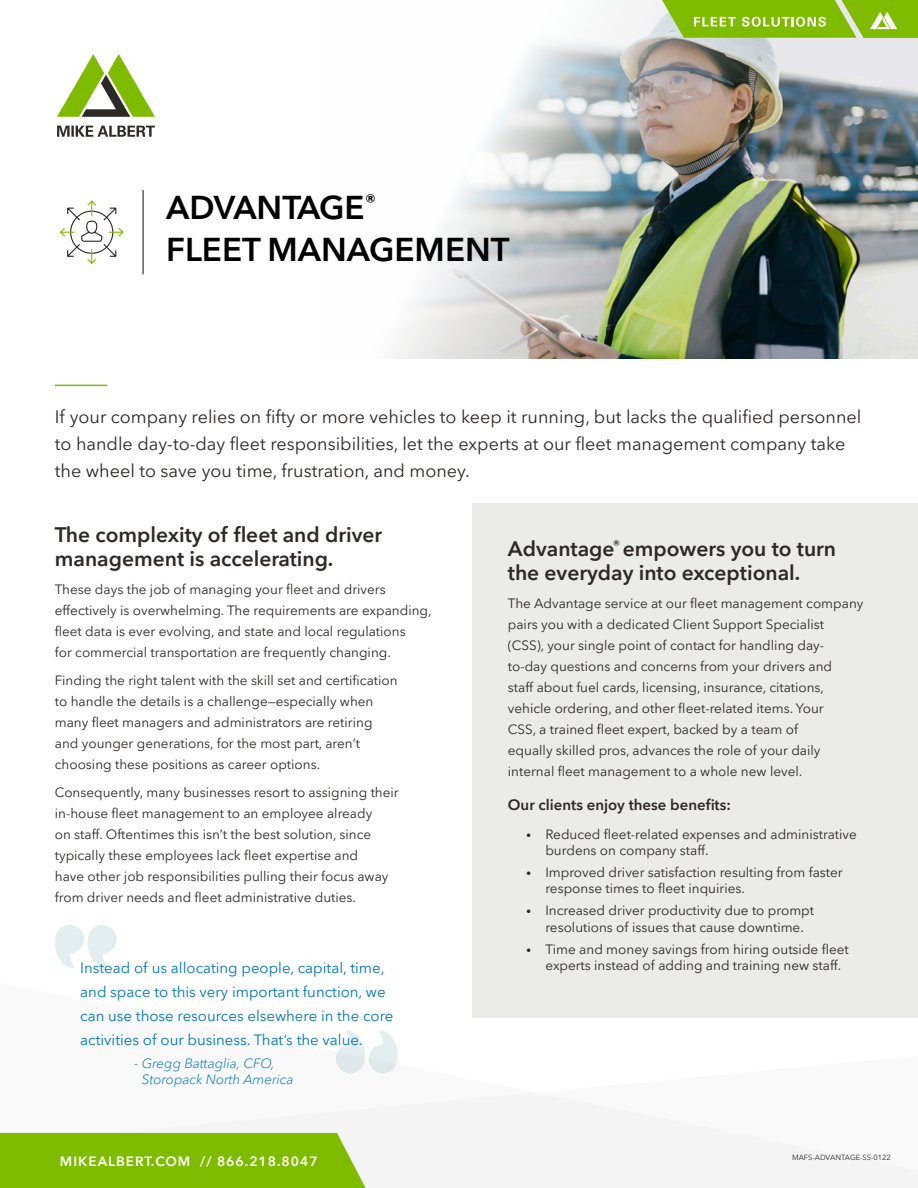
<style>
.page{position:relative;width:918px;height:1188px;background:#fff}
.page>*{position:absolute;margin:0;border:0;box-sizing:border-box;transform-origin:0 0}
.t1{font:600 33px "Avenir Next LT Pro";color:#000}
.grey_paragraph{font:600 21px/24px "Avenir Next LT Pro";color:#2c2927}
.Lead_paragraph{font:18px/27px "Avenir Next LT Pro";color:#2c2927}
.t2{font:15px/24px "Avenir Next LT Pro";color:#0075be}
.grey_paragraph-2{font:600 15px "Avenir Next LT Pro";color:#2c2927}
.grey_paragraph-3{font:13.5px/21px "Avenir Next LT Pro";color:#2c2927}
.t3{font:italic 300 13.5px/16.2px "Avenir Next LT Pro";color:#0075be}
.white_paragraph{font:600 13.5px "Avenir Next LT Pro";letter-spacing:.075em;color:#fff}
.t4{font:7.5px "Avenir Next LT Pro";color:#2c2927}
.s1{font-family:"Brandon Grotesque";font-size:16.5px}
</style>
<div class="page">
<img style="left:393px;top:0;width:525px;height:358px">
<div style="left:472px;top:503px;width:446px;height:514px;background:#ebebea"></div>
<hr style="left:143px;top:190px;width:1px;height:84px;background:#2c2927">
<svg style="left:60px;top:200px;width:64px;height:64px"></svg>
<hr style="left:55px;top:385px;width:52px;height:1px;background:#7fbb00">
<svg style="left:55px;top:925px;width:62px;height:43px"></svg>
<svg style="left:336px;top:1030px;width:62px;height:44px"></svg>
<svg style="left:57px;top:54px;width:98px;height:63px"></svg>
<svg style="left:57px;top:126px;width:98px;height:11px"></svg>
<svg style="left:662px;top:0;width:256px;height:38px;background:#90c325"></svg>
<div style="left:0;top:1133px;width:366px;height:55px;background:#7fbb00"></div>
<h1 class="t1" style="left:166px;top:187px;width:212px">ADVANTAGE<sup>®</sup></h1>
<h1 class="t1" style="left:166px;top:229px;width:345px">FLEET MANAGEMENT</h1>
<p class="Lead_paragraph" style="left:55px;top:404px;width:808px">If your company relies on fifty or more vehicles to keep it running, but lacks the qualified personnel to handle day-to-day fleet responsibilities, let the experts at our fleet management company take the wheel to save you time, frustration, and money.</p>
<h2 class="grey_paragraph" style="left:55px;top:523px;width:329px">The complexity of fleet and driver management is accelerating.</h2>
<p class="grey_paragraph-3" style="left:55px;top:579px;width:378px">These days the job of managing your fleet and drivers effectively is overwhelming. The requirements are expanding, fleet data is ever evolving, and state and local regulations<br>for commercial transportation are frequently changing.</p>
<p class="grey_paragraph-3" style="left:55px;top:670px;width:344px">Finding the right talent with the skill set and certification to handle the details is a challenge—especially when many fleet managers and administrators are retiring and younger generations, for the most part, aren’t choosing these positions as career options.</p>
<p class="grey_paragraph-3" style="left:55px;top:781px;width:345px">Consequently, many businesses resort to assigning their in-house fleet management to an employee already<br>on staff. Oftentimes this isn’t the best solution, since typically these employees lack fleet expertise and<br>have other job responsibilities pulling their focus away from driver needs and fleet administrative duties.</p>
<p class="t2" style="left:80px;top:956px;width:315px">Instead of us allocating people, capital, time, and space to this very important function, we can use those resources elsewhere in the core activities of our business. That’s the value.</p>
<p class="t3" style="left:142px;top:1055px;width:153px;text-indent:-8px">- Gregg Battaglia, CFO,<br>Storopack North America</p>
<p class="white_paragraph" style="left:60px;top:1153px;width:259px">MIKEALBERT.COM // 866.218.8047</p>
<p class="grey_paragraph" style="left:508px;top:536px;width:330px">Advantage<sup>®</sup> empowers you to turn the everyday into exceptional.</p>
<p class="grey_paragraph-3" style="left:508px;top:592px;width:357px">The Advantage service at our fleet management company pairs you with a dedicated Client Support Specialist (CSS), your single point of contact for handling day&shy;to-day questions and concerns from your drivers and<br>staff about fuel cards, licensing, insurance, citations, vehicle ordering, and other fleet-related items. Your<br>CSS, a trained fleet expert, backed by a team of<br>equally skilled pros, advances the role of your daily internal fleet management to a whole new level.</p>
<p class="grey_paragraph-2" style="left:508px;top:796px;width:224px">Our clients enjoy these benefits:</p>
<p class="grey_paragraph-3" style="left:545px;top:826px;width:313px;line-height:16.5px;text-indent:-20px"><span class="s1">•</span> Reduced fleet-related expenses and administrative burdens on company staff.</p>
<p class="grey_paragraph-3" style="left:545px;top:864px;width:299px;line-height:16.5px;text-indent:-20px"><span class="s1">•</span> Improved driver satisfaction resulting from faster response times to fleet inquiries.</p>
<p class="grey_paragraph-3" style="left:545px;top:902px;width:270px;line-height:16.5px;text-indent:-20px"><span class="s1">•</span> Increased driver productivity due to prompt resolutions of issues that cause downtime.</p>
<p class="grey_paragraph-3" style="left:545px;top:941px;width:305px;line-height:16.5px;text-indent:-20px"><span class="s1">•</span> Time and money savings from hiring outside fleet experts instead of adding and training new staff.</p>
<p class="t4" style="left:792px;top:1153px;width:100px">MAFS-ADVANTAGE-SS-0122</p>
</div>
